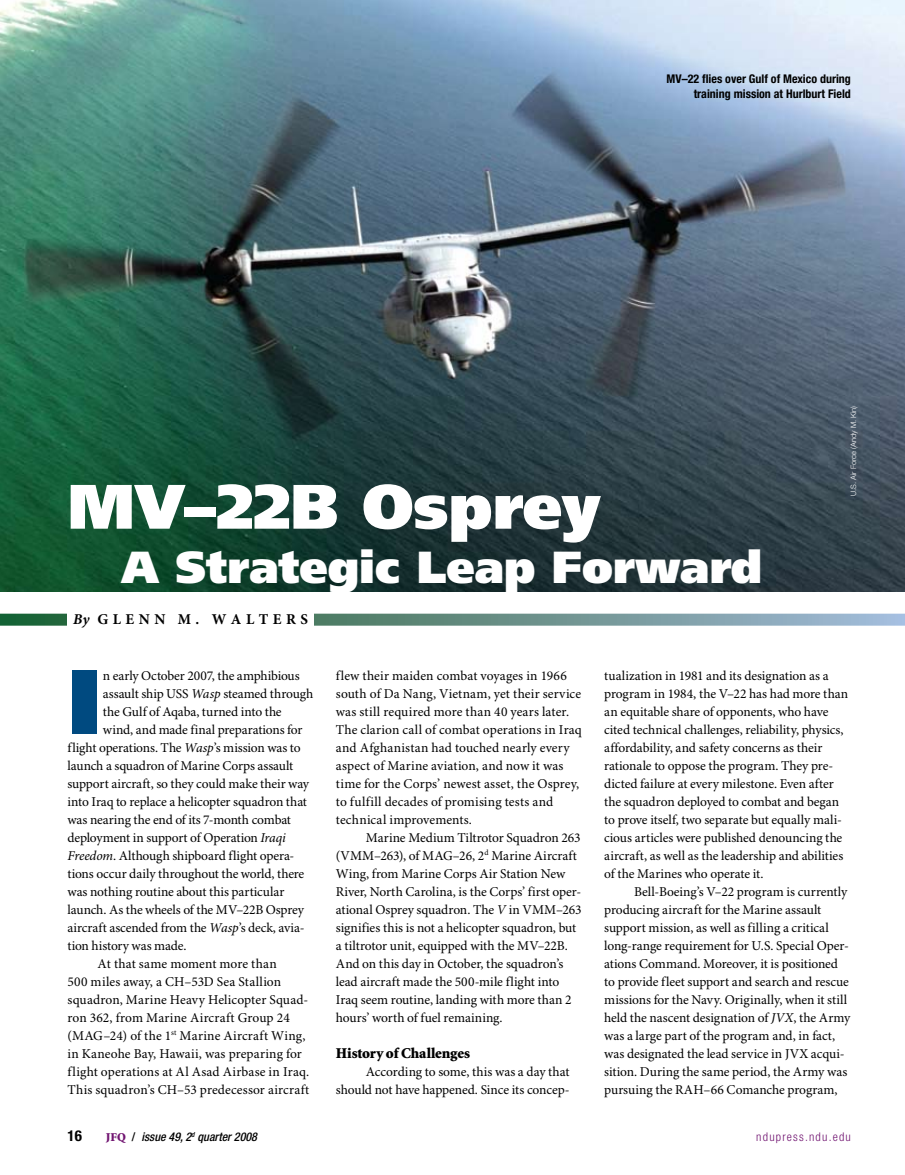
<style>
.page{position:relative;width:905px;height:1175px;background:#fff}
.page>*{position:absolute;margin:0;border:0;box-sizing:border-box;transform-origin:0 0}
.t1{font:900 90.9px "Frutiger LT Std";color:#004a80}
.t2{font:900 62.7px "Frutiger LT Std";color:#fff}
.t3{font:900 44.85px "Frutiger LT Std";color:#fff}
.t4{font:900 15px "Minion Std";letter-spacing:-.005em;color:#000}
.t5{font:700 15px "Minion Pro";letter-spacing:.3em;color:#000}
.t6{font:700 condensed 15px "Helvetica Neue LT Std";color:#000}
.t7{font:13.5px/18px "Minion Pro";letter-spacing:-.005em;color:#000}
.t8{font:13.5px "Minion Pro";letter-spacing:.015em;color:#000}
.t9{font:700 condensed 12px/15px "Helvetica Neue LT Std";color:#000;text-align:right}
.t10{font:italic 500 condensed 12px "Helvetica Neue LT Std";color:#000}
.t11{font:300 condensed 12px "Helvetica Neue LT Std";letter-spacing:.1em;color:#711471}
.t12{font:300 7.5px "Helvetica Neue LT Std";color:#fff}
.s1{font-style:italic}
.s2{font-family:"Minion Std";font-weight:900;font-style:normal;font-stretch:normal;color:#711471}
.s3{font-style:normal}
</style>
<div class="page">
<img style="left:0;top:0;width:904px;height:592px">
<svg style="left:0;top:613px;width:904px;height:12px;background:#769a98"></svg>
<div style="left:68px;top:610px;width:246px;height:24px;background:#fff"></div>
<p class="t9" style="left:666px;top:71px;width:186px">MV–22 flies over Gulf of Mexico during training mission at Hurlburt Field</p>
<h2 class="t2" style="left:68px;top:468px;width:534px">MV–22B Osprey</h2>
<h3 class="t3" style="left:121px;top:539px;width:642px">A Strategic Leap Forward</h3>
<p class="t5" style="left:73px;top:610px;width:236px"><span class="s1">By</span> GLENN M. WALTERS</p>
<p class="t12" style="left:849px;top:496px;width:91px;rotate:-90deg">U.S. Air Force (Andy M. Kin)</p>
<h1 class="t1" style="left:68px;top:646px;width:35px">I</h1>
<p class="t7" style="left:103px;top:667px;width:198px">n early October 2007, the amphibious</p>
<p class="t7" style="left:103px;top:685px;width:212px">assault ship USS <span class="s1">Wasp</span> steamed through</p>
<p class="t7" style="left:103px;top:703px;width:180px">the Gulf of Aqaba, turned into the</p>
<p class="t7" style="left:103px;top:721px;width:201px">wind, and made final preparations for</p>
<p class="t7" style="left:67px;top:739px;width:234px">flight operations. The <span class="s1">Wasp</span>’s mission was to</p>
<p class="t7" style="left:67px;top:757px;width:227px">launch a squadron of Marine Corps assault</p>
<p class="t7" style="left:67px;top:775px;width:243px">support aircraft, so they could make their way</p>
<p class="t7" style="left:67px;top:793px;width:241px">into Iraq to replace a helicopter squadron that</p>
<p class="t7" style="left:67px;top:811px;width:225px">was nearing the end of its 7-month combat</p>
<p class="t7" style="left:67px;top:829px;width:220px">deployment in support of Operation <span class="s1">Iraqi</span></p>
<p class="t7" style="left:67px;top:847px;width:228px"><span class="s1">Freedom</span>. Although shipboard flight opera-</p>
<p class="t7" style="left:68px;top:865px;width:238px">tions occur daily throughout the world, there</p>
<p class="t7" style="left:68px;top:883px;width:218px">was nothing routine about this particular</p>
<p class="t7" style="left:68px;top:901px;width:238px">launch. As the wheels of the MV–22B Osprey</p>
<p class="t7" style="left:68px;top:919px;width:238px">aircraft ascended from the <span class="s1">Wasp</span>’s deck, avia-</p>
<p class="t7" style="left:68px;top:937px;width:120px">tion history was made.</p>
<p class="t7" style="left:98px;top:955px;width:181px">At that same moment more than</p>
<p class="t7" style="left:68px;top:973px;width:215px">500 miles away, a CH–53D Sea Stallion</p>
<p class="t7" style="left:68px;top:991px;width:242px">squadron, Marine Heavy Helicopter Squad-</p>
<p class="t7" style="left:68px;top:1009px;width:224px">ron 362, from Marine Aircraft Group 24</p>
<p class="t8" style="left:68px;top:1027px;width:239px">(MAG–24) of the 1<sup>st</sup> Marine Aircraft Wing,</p>
<p class="t7" style="left:67px;top:1045px;width:236px">in Kaneohe Bay, Hawaii, was preparing for</p>
<p class="t8" style="left:67px;top:1063px;width:243px">flight operations at Al Asad Airbase in Iraq.</p>
<p class="t7" style="left:67px;top:1081px;width:243px">This squadron’s CH–53 predecessor aircraft</p>
<p class="t7" style="left:336px;top:667px;width:247px">flew their maiden combat voyages in 1966 south of Da Nang, Vietnam, yet their service was still required more than 40 years later.<br>The clarion call of combat operations in Iraq and Afghanistan had touched nearly every aspect of Marine aviation, and now it was time for the Corps’ newest asset, the Osprey, to fulfill decades of promising tests and technical improvements.</p>
<p class="t7" style="left:336px;top:829px;width:247px;text-indent:30px">Marine Medium Tiltrotor Squadron 263 (VMM–263), of MAG–26, 2<sup>d</sup> Marine Aircraft Wing, from Marine Corps Air Station New River, North Carolina, is the Corps’ first oper&shy;ational Osprey squadron. The <span class="s1">V</span> in VMM–263 signifies this is not a helicopter squadron, but a tiltrotor unit, equipped with the MV–22B.<br>And on this day in October, the squadron’s lead aircraft made the 500-mile flight into Iraq seem routine, landing with more than 2 hours’ worth of fuel remaining.</p>
<p class="t4" style="left:336px;top:1045px;width:136px">History of Challenges</p>
<p class="t7" style="left:336px;top:1063px;width:235px;text-align:right">According to some, this was a day that should not have happened. Since its concep-</p>
<p class="t7" style="left:604px;top:667px;width:245px">tualization in 1981 and its designation as a program in 1984, the V–22 has had more than an equitable share of opponents, who have cited technical challenges, reliability, physics, affordability, and safety concerns as their rationale to oppose the program. They pre&shy;dicted failure at every milestone. Even after the squadron deployed to combat and began to prove itself, two separate but equally mali&shy;cious articles were published denouncing the aircraft, as well as the leadership and abilities of the Marines who operate it.</p>
<p class="t7" style="left:604px;top:883px;width:248px;text-indent:30px">Bell-Boeing’s V–22 program is currently producing aircraft for the Marine assault support mission, as well as filling a critical long-range requirement for U.S. Special Oper&shy;ations Command. Moreover, it is positioned to provide fleet support and search and rescue missions for the Navy. Originally, when it still held the nascent designation of <span class="s1">JVX</span>, the Army was a large part of the program and, in fact, was designated the lead service in JVX acqui&shy;sition. During the same period, the Army was pursuing the RAH–66 Comanche program,</p>
<p class="t6" style="left:68px;top:1126px;width:16px">16</p>
<p class="t10" style="left:106px;top:1129px;width:152px"><span class="s2">JFQ</span> <span class="s3">/</span> issue 49, 2<sup>d</sup> quarter 2008</p>
<p class="t11" style="left:756px;top:1129px;width:96px">ndupress.ndu.edu</p>
</div>
